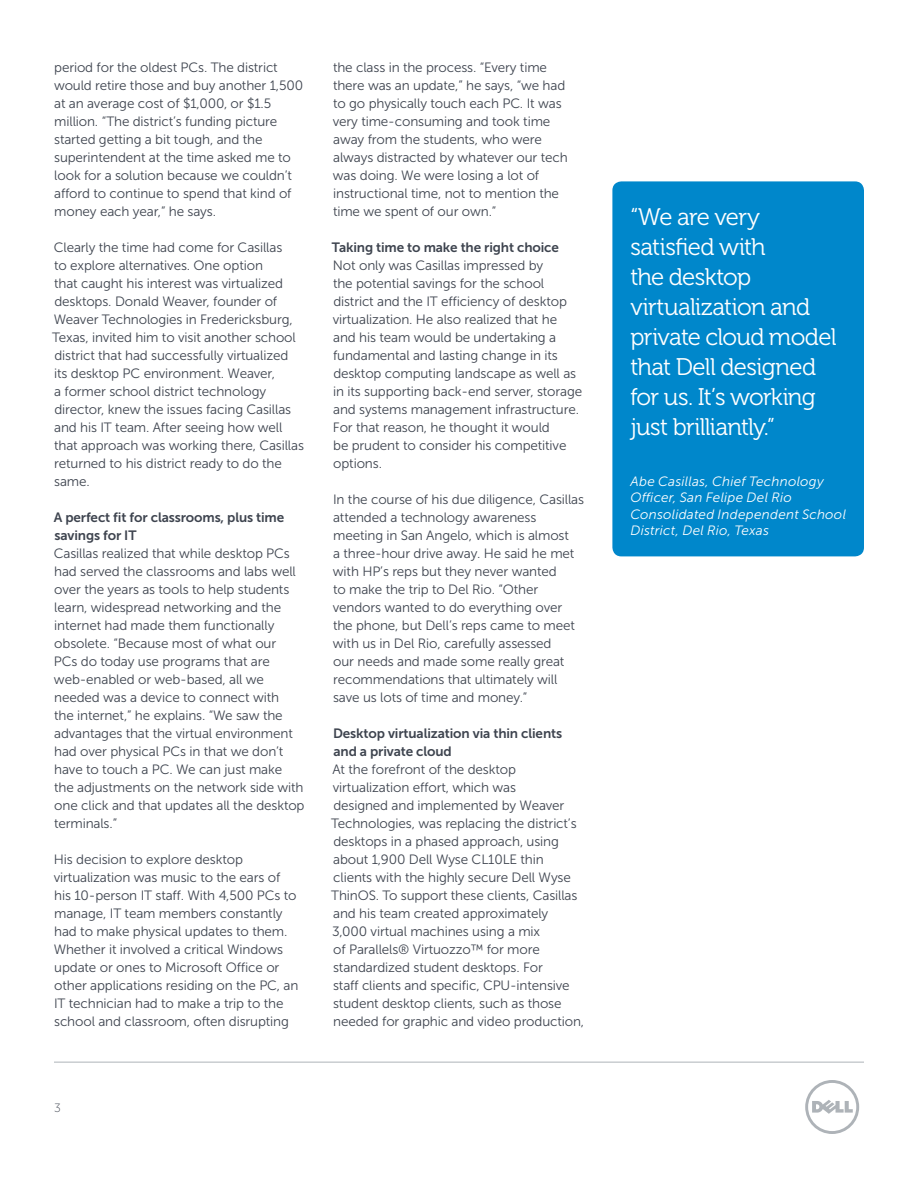
<style>
.page{position:relative;width:918px;height:1188px;background:#fff}
.page>*{position:absolute;margin:0;border:0;box-sizing:border-box;transform-origin:0 0}
.t1{font:24px/30px "Museo For Dell 300";letter-spacing:-.03em;color:#fff}
.t2{font:13.5px/18px "Museo Sans For Dell 300";letter-spacing:-.01em;color:#3e444f}
.t3{font:13.5px/18px "Museo Sans For Dell 700";letter-spacing:-.01em;color:#3e444f}
.t4{font:italic 13.5px/16.5px "Museo Sans For Dell 300";letter-spacing:.015em;color:#fff}
.t5{font:12px "Museo Sans For Dell 100";color:#3e444f}
</style>
<div class="page">
<hr style="left:54px;top:1062px;width:810px;height:1px;background:#aeb3b8">
<svg style="left:805px;top:1080px;width:54px;height:54px"></svg>
<div style="left:612px;top:181px;width:252px;height:375px;background:#0087cb;border-radius:9px"></div>
<p class="t2" style="left:54px;top:58px;width:251px">period for the oldest PCs. The district would retire those and buy another 1,500 at an average cost of $1,000, or $1.5 million. “The district’s funding picture started getting a bit tough, and the superintendent at the time asked me to look for a solution because we couldn’t afford to continue to spend that kind of money each year,” he says.</p>
<p class="t2" style="left:52px;top:238px;width:253px">Clearly the time had come for Casillas<br>to explore alternatives. One option<br>that caught his interest was virtualized desktops. Donald Weaver, founder of Weaver Technologies in Fredericksburg, Texas, invited him to visit another school district that had successfully virtualized<br>its desktop PC environment. Weaver,<br>a former school district technology director, knew the issues facing Casillas and his IT team. After seeing how well that approach was working there, Casillas returned to his district ready to do the same.</p>
<p class="t3" style="left:54px;top:508px;width:232px">A perfect fit for classrooms, plus time savings for IT</p>
<p class="t2" style="left:54px;top:544px;width:252px">Casillas realized that while desktop PCs had served the classrooms and labs well over the years as tools to help students learn, widespread networking and the internet had made them functionally obsolete. “Because most of what our<br>PCs do today use programs that are web-enabled or web-based, all we needed was a device to connect with<br>the internet,” he explains. “We saw the advantages that the virtual environment had over physical PCs in that we don’t have to touch a PC. We can just make the adjustments on the network side with one click and that updates all the desktop terminals.”</p>
<p class="t2" style="left:54px;top:850px;width:246px">His decision to explore desktop virtualization was music to the ears of his 10-person IT staff. With 4,500 PCs to manage, IT team members constantly had to make physical updates to them.<br>Whether it involved a critical Windows update or ones to Microsoft Office or other applications residing on the PC, an IT technician had to make a trip to the school and classroom, often disrupting</p>
<p class="t2" style="left:333px;top:58px;width:236px">the class in the process. “Every time there was an update,” he says, “we had to go physically touch each PC. It was very time-consuming and took time away from the students, who were always distracted by whatever our tech was doing. We were losing a lot of instructional time, not to mention the time we spent of our own.”</p>
<p class="t3" style="left:332px;top:238px;width:229px">Taking time to make the right choice</p>
<p class="t2" style="left:333px;top:256px;width:251px">Not only was Casillas impressed by<br>the potential savings for the school district and the IT efficiency of desktop virtualization. He also realized that he and his team would be undertaking a fundamental and lasting change in its desktop computing landscape as well as in its supporting back-end server, storage and systems management infrastructure.<br>For that reason, he thought it would<br>be prudent to consider his competitive options.</p>
<p class="t2" style="left:333px;top:490px;width:253px">In the course of his due diligence, Casillas attended a technology awareness meeting in San Angelo, which is almost<br>a three-hour drive away. He said he met with HP’s reps but they never wanted<br>to make the trip to Del Rio. “Other vendors wanted to do everything over the phone, but Dell’s reps came to meet with us in Del Rio, carefully assessed<br>our needs and made some really great recommendations that ultimately will save us lots of time and money.”</p>
<p class="t3" style="left:333px;top:724px;width:231px">Desktop virtualization via thin clients and a private cloud</p>
<p class="t2" style="left:331px;top:760px;width:254px">At the forefront of the desktop virtualization effort, which was<br>designed and implemented by Weaver Technologies, was replacing the district’s desktops in a phased approach, using about 1,900 Dell Wyse CL10LE thin clients with the highly secure Dell Wyse ThinOS. To support these clients, Casillas and his team created approximately 3,000 virtual machines using a mix<br>of Parallels® Virtuozzo™ for more standardized student desktops. For<br>staff clients and specific, CPU-intensive student desktop clients, such as those needed for graphic and video production,</p>
<p class="t5" style="left:54px;top:1101px;width:8px">3</p>
<h1 class="t1" style="left:630px;top:202px;width:208px">“We are very satisfied with<br>the desktop virtualization and private cloud model that Dell designed for us. It’s working just brilliantly.”</h1>
<p class="t4" style="left:630px;top:473px;width:217px">Abe Casillas, Chief Technology<br>Officer, San Felipe Del Rio<br>Consolidated Independent School<br>District, Del Rio, Texas</p>
</div>
